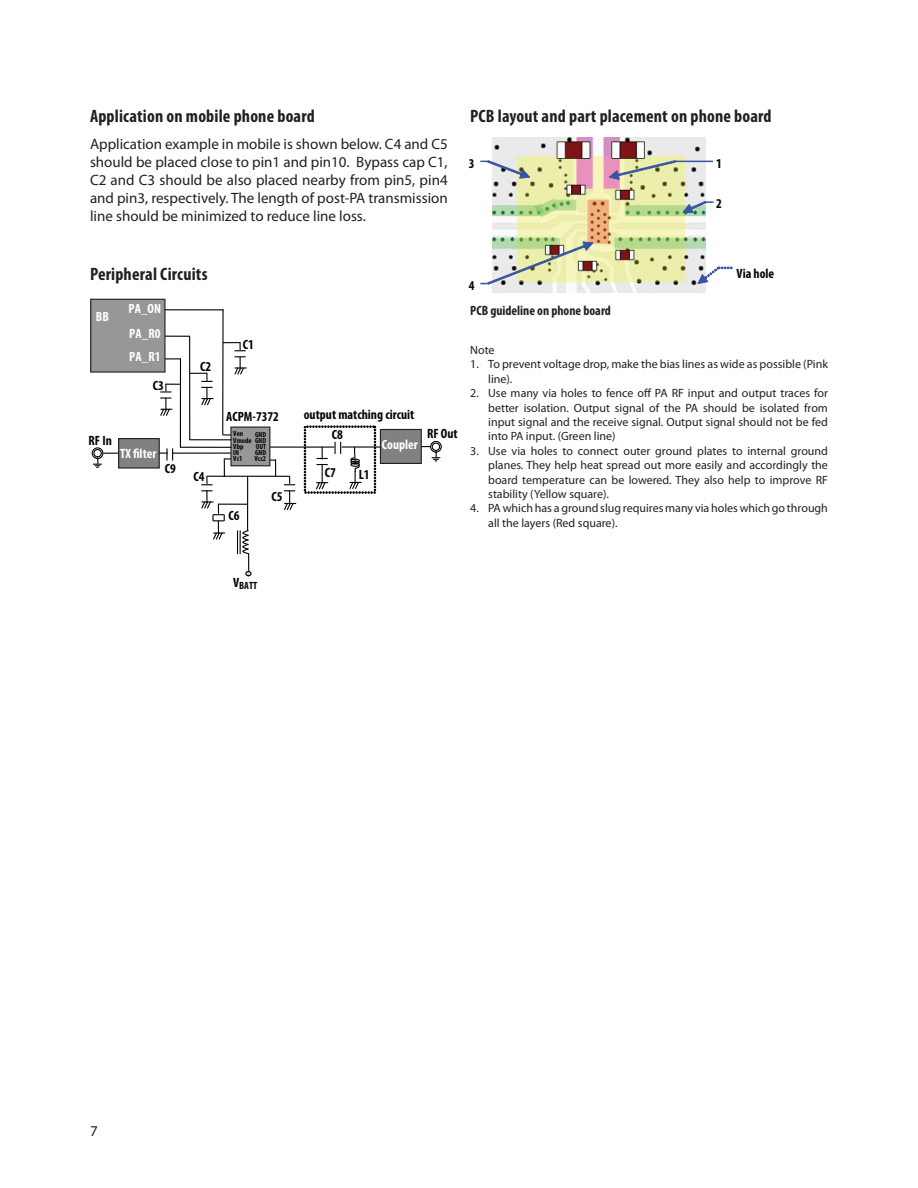
<style>
.page{position:relative;width:918px;height:1188px;background:#fff}
.page>*{position:absolute;margin:0;border:0;box-sizing:border-box;transform-origin:0 0}
.Heading__main{font:700 condensed 18px "Myriad Pro";letter-spacing:.01em;color:#231f20}
.Body_Text__Justified{font:15px/18px "Myriad Pro";color:#231f20;text-align:justify}
.t1{font:700 condensed 13.5px "Myriad Pro";color:#050504}
.t2{font:700 condensed 13.5px "Myriad Pro";color:#fff}
.t3{font:700 condensed 13.5px "Myriad Pro";color:#231f20}
.Notes{font:12px/14.4px "Myriad Pro";color:#231f20}
.t4{font:700 condensed 10.5px "Myriad Pro";color:#050504}
.t5{font:700 condensed 7.5px/6px "Myriad Pro";color:#050504}
.s1{font-size:13.5px}
</style>
<div class="page">
<img style="left:492px;top:138px;width:214px;height:154px">
<svg style="left:609px;top:161px;width:67px;height:19px"></svg>
<svg style="left:480px;top:242px;width:113px;height:42px;background:#d0d3b4"></svg>
<svg style="left:698px;top:267px;width:34px;height:17px"></svg>
<hr style="left:675px;top:161px;width:38px;height:1px;background:#3a54a4">
<svg style="left:683px;top:201px;width:30px;height:12px"></svg>
<svg style="left:480px;top:161px;width:50px;height:17px"></svg>
<svg style="left:166px;top:358px;width:14px;height:2px"></svg>
<hr style="left:165px;top:309px;width:58px;height:1px;background:#050504">
<svg style="left:166px;top:336px;width:23px;height:1px"></svg>
<div style="left:91px;top:299px;width:74px;height:73px;background:#969797"></div>
<div style="left:90px;top:299px;width:76px;height:74px;border:1px solid #231f20"></div>
<svg style="left:223px;top:434px;width:7px;height:2px"></svg>
<hr style="left:270px;top:447px;width:64px;height:1px;background:#050504">
<hr style="left:342px;top:446px;width:39px;height:2px;background:#050504">
<hr style="left:173px;top:453px;width:59px;height:1px;background:#050504">
<hr style="left:222px;top:310px;width:2px;height:125px;background:#050504">
<svg style="left:304px;top:426px;width:72px;height:67px"></svg>
<hr style="left:180px;top:359px;width:1px;height:88px;background:#050504">
<div style="left:231px;top:427px;width:39px;height:39px;background:#969797"></div>
<div style="left:230px;top:427px;width:40px;height:39px;border:1px solid #231f20"></div>
<hr style="left:189px;top:336px;width:1px;height:103px;background:#050504">
<svg style="left:160px;top:448px;width:13px;height:13px"></svg>
<div style="left:119px;top:439px;width:40px;height:29px;background:#808180"></div>
<div style="left:118px;top:438px;width:42px;height:31px;border:1px solid #231f20"></div>
<div style="left:92px;top:447px;width:11px;height:12px;border:1px solid #050504;border-radius:50%"></div>
<div style="left:93px;top:449px;width:9px;height:8px;border:1px solid #050504;border-radius:50%"></div>
<svg style="left:93px;top:453px;width:25px;height:15px"></svg>
<div style="left:380px;top:429px;width:41px;height:34px;background:#808180"></div>
<div style="left:380px;top:429px;width:42px;height:35px;border:1px solid #231f20"></div>
<div style="left:430px;top:441px;width:12px;height:12px;border:1px solid #050504;border-radius:50%"></div>
<div style="left:432px;top:443px;width:8px;height:8px;border:1px solid #050504;border-radius:50%"></div>
<svg style="left:420px;top:446px;width:20px;height:15px"></svg>
<hr style="left:181px;top:447px;width:50px;height:1px;background:#050504">
<hr style="left:189px;top:439px;width:42px;height:1px;background:#050504">
<svg style="left:160px;top:384px;width:20px;height:33px"></svg>
<svg style="left:190px;top:373px;width:23px;height:33px"></svg>
<svg style="left:223px;top:342px;width:23px;height:34px"></svg>
<hr style="left:207px;top:476px;width:82px;height:1px;background:#050504">
<svg style="left:266px;top:459px;width:10px;height:18px"></svg>
<svg style="left:201px;top:458px;width:51px;height:118px"></svg>
<svg style="left:283px;top:476px;width:13px;height:34px"></svg>
<p class="Heading__main" style="left:90px;top:104px;width:226px">Application on mobile phone board</p>
<p class="Body_Text__Justified" style="left:90px;top:134px;width:359px">Application example in mobile is shown below. C4 and C5 should be placed close to pin1 and pin10. Bypass cap C1, C2 and C3 should be also placed nearby from pin5, pin4 and pin3, respectively. The length of post-PA transmission line should be minimized to reduce line loss.</p>
<p class="Heading__main" style="left:470px;top:104px;width:303px">PCB layout and part placement on phone board</p>
<p class="t1" style="left:716px;top:156px;width:7px">1</p>
<p class="t1" style="left:716px;top:196px;width:7px">2</p>
<p class="t1" style="left:469px;top:156px;width:7px">3</p>
<p class="Heading__main" style="left:90px;top:263px;width:119px">Peripheral Circuits</p>
<p class="t2" style="left:96px;top:309px;width:15px">BB</p>
<p class="t2" style="left:129px;top:301px;width:34px">PA_ON</p>
<p class="t2" style="left:129px;top:326px;width:33px">PA_R0</p>
<p class="t2" style="left:129px;top:349px;width:33px">PA_R1</p>
<p class="t1" style="left:153px;top:378px;width:13px">C3</p>
<p class="t1" style="left:200px;top:359px;width:13px">C2</p>
<p class="t1" style="left:243px;top:337px;width:13px">C1</p>
<p class="t1" style="left:226px;top:409px;width:54px">ACPM-7372</p>
<p class="t1" style="left:304px;top:407px;width:112px">output matching circuit</p>
<p class="t1" style="left:332px;top:427px;width:13px">C8</p>
<p class="t5" style="left:233px;top:431px;width:20px">Ven<br>Vmode<br>Vbp<br>IN<br>Vc1</p>
<p class="t5" style="left:255px;top:432px;width:13px;text-align:justify">GND GND OUT GND Vcc2</p>
<p class="t1" style="left:89px;top:434px;width:25px">RF In</p>
<p class="t2" style="left:382px;top:437px;width:37px">Coupler</p>
<p class="t2" style="left:120px;top:446px;width:38px">TX filter</p>
<p class="t1" style="left:165px;top:461px;width:13px">C9</p>
<p class="t1" style="left:193px;top:470px;width:13px">C4</p>
<p class="t1" style="left:229px;top:508px;width:13px">C6</p>
<p class="t1" style="left:272px;top:489px;width:13px">C5</p>
<p class="t1" style="left:325px;top:465px;width:13px">C7</p>
<p class="t1" style="left:359px;top:467px;width:12px">L1</p>
<p class="t1" style="left:427px;top:426px;width:32px">RF Out</p>
<p class="t1" style="left:469px;top:278px;width:7px">4</p>
<p class="t1" style="left:737px;top:266px;width:39px">Via hole</p>
<p class="t3" style="left:470px;top:302px;width:142px">PCB guideline on phone board</p>
<p class="Notes" style="left:470px;top:343px;width:26px">Note</p>
<p class="Notes" style="left:488px;top:357px;width:341px;text-indent:-18px">1. To prevent voltage drop, make the bias lines as wide as possible (Pink line).</p>
<p class="Notes" style="left:488px;top:386px;width:341px;text-align:justify;text-indent:-18px">2. Use many via holes to fence off PA RF input and output traces for better isolation. Output signal of the PA should be isolated from input signal and the receive signal. Output signal should not be fed into PA input. (Green line)</p>
<p class="Notes" style="left:488px;top:443px;width:341px;text-indent:-18px">3. Use via holes to connect outer ground plates to internal ground planes. They help heat spread out more easily and accordingly the board temperature can be lowered. They also help to improve RF stability (Yellow square).</p>
<p class="Notes" style="left:488px;top:501px;width:341px;text-indent:-18px">4. PA which has a ground slug requires many via holes which go through all the layers (Red square).</p>
<p class="t4" style="left:233px;top:579px;width:26px"><span class="s1">V</span>BATT</p>
</div>
